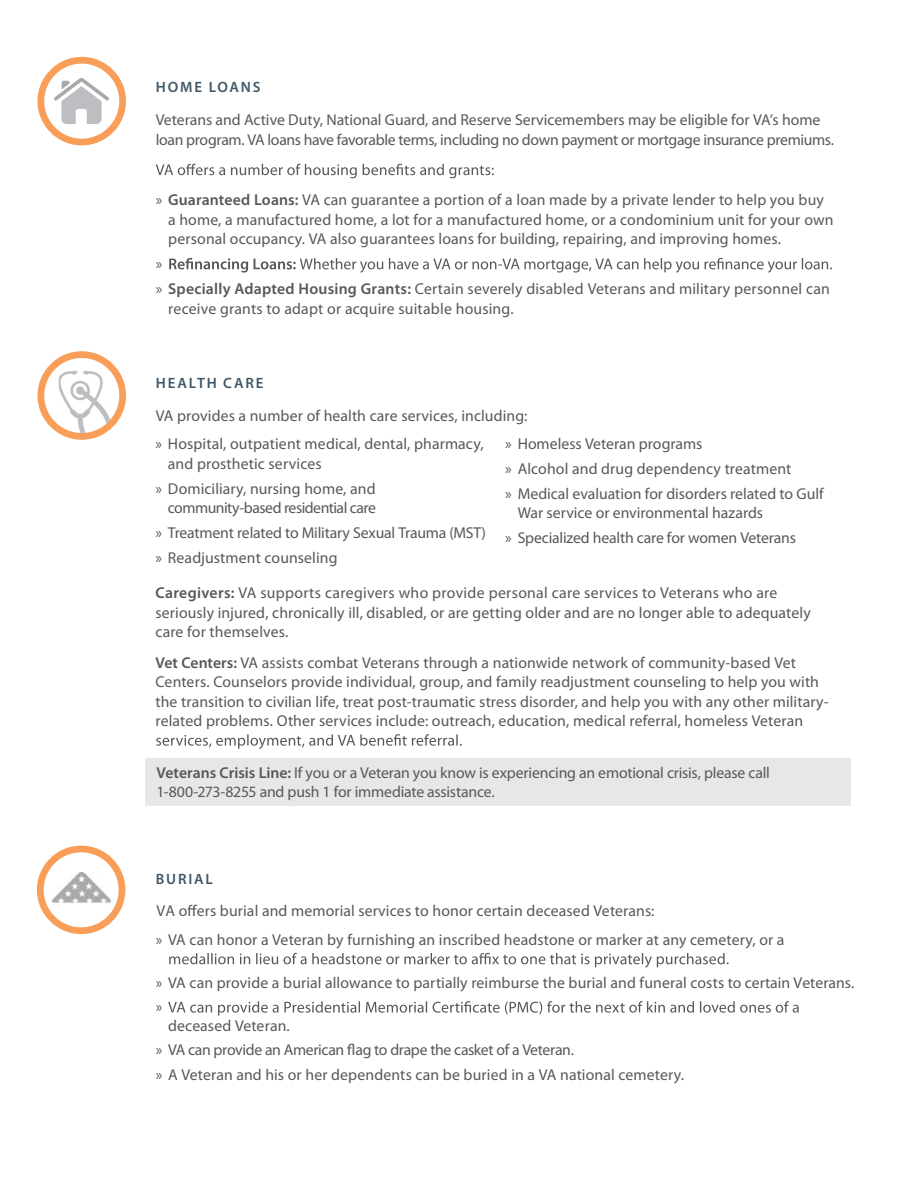
<style>
.page{position:relative;width:918px;height:1188px;background:#fff}
.page>*{position:absolute;margin:0;border:0;box-sizing:border-box;transform-origin:0 0}
.t1{font:15.75px/19.5px "Myriad Pro";letter-spacing:.005em;color:#57585a}
.t2{font:15.75px/19.5px "Myriad Pro";letter-spacing:-.015em;color:#57585a}
.t3{font:15.75px/19.5px "Myriad Pro";letter-spacing:-.025em;color:#57585a;text-align:right}
.t4{font:600 15px "Myriad Pro";letter-spacing:.12em;color:#405968}
.s1{font-weight:600}
</style>
<div class="page">
<svg style="left:41px;top:60px;width:82px;height:82px"></svg>
<img style="left:55px;top:78px;width:54px;height:46px">
<div style="left:37px;top:57px;width:89px;height:88px;border:7px solid #f89e58;border-radius:50%"></div>
<svg style="left:41px;top:355px;width:82px;height:81px"></svg>
<img style="left:59px;top:371px;width:52px;height:62px">
<div style="left:37px;top:351px;width:89px;height:89px;border:7px solid #f89e58;border-radius:50%"></div>
<svg style="left:40px;top:849px;width:82px;height:82px"></svg>
<img style="left:52px;top:872px;width:59px;height:32px">
<div style="left:37px;top:846px;width:88px;height:88px;border:7px solid #f89e58;border-radius:50%"></div>
<svg style="left:156px;top:164px;width:338px;height:14px"></svg>
<svg style="left:169px;top:258px;width:663px;height:15px"></svg>
<svg style="left:169px;top:953px;width:560px;height:15px"></svg>
<svg style="left:168px;top:1001px;width:631px;height:15px"></svg>
<div style="left:145px;top:758px;width:705px;height:48px;background:#e6e7e9"></div>
<svg style="left:156px;top:734px;width:306px;height:15px"></svg>
<p class="t4" style="left:156px;top:79px;width:106px">HOME LOANS</p>
<p class="t2" style="left:156px;top:111px;width:680px">Veterans and Active Duty, National Guard, and Reserve Servicemembers may be eligible for VA’s home loan program. VA loans have favorable terms, including no down payment or mortgage insurance premiums.</p>
<p class="t1" style="left:168px;top:191px;width:667px;text-indent:-12px">» <span class="s1">Guaranteed Loans:</span> VA can guarantee a portion of a loan made by a private lender to help you buy a home, a manufactured home, a lot for a manufactured home, or a condominium unit for your own personal occupancy. VA also guarantees loans for building, repairing, and improving homes.</p>
<p class="t1" style="left:156px;top:252px;width:676px;line-height:24.9px">»<br>» <span class="s1">Specially Adapted Housing Grants:</span> Certain severely disabled Veterans and military personnel can</p>
<p class="t1" style="left:168px;top:299px;width:347px">receive grants to adapt or acquire suitable housing.</p>
<p class="t4" style="left:156px;top:374px;width:109px">HEALTH CARE</p>
<p class="t1" style="left:156px;top:406px;width:373px">VA provides a number of health care services, including:</p>
<p class="t1" style="left:168px;top:434px;width:317px;text-indent:-12px">» Hospital, outpatient medical, dental, pharmacy, and prosthetic services</p>
<p class="t3" style="left:156px;top:479px;width:222px">» Domiciliary, nursing home, and community-based residential care</p>
<p class="t1" style="left:156px;top:520px;width:332px;line-height:24.9px">» Treatment related to Military Sexual Trauma (MST) » Readjustment counseling</p>
<p class="t1" style="left:505px;top:432px;width:320px;line-height:24.9px">» Homeless Veteran programs<br>» Alcohol and drug dependency treatment<br>» Medical evaluation for disorders related to Gulf</p>
<p class="t1" style="left:505px;top:501px;width:292px;line-height:24.9px;text-indent:12px">War service or environmental hazards<br>» Specialized health care for women Veterans</p>
<p class="t1" style="left:156px;top:584px;width:657px"><span class="s1">Caregivers:</span> VA supports caregivers who provide personal care services to Veterans who are seriously injured, chronically ill, disabled, or are getting older and are no longer able to adequately care for themselves.</p>
<p class="t1" style="left:156px;top:653px;width:675px"><span class="s1">Vet Centers:</span> VA assists combat Veterans through a nationwide network of community-based Vet Centers. Counselors provide individual, group, and family readjustment counseling to help you with the transition to civilian life, treat post-traumatic stress disorder, and help you with any other military&shy;related problems. Other services include: outreach, education, medical referral, homeless Veteran</p>
<p class="t2" style="left:157px;top:763px;width:615px"><span class="s1">Veterans Crisis Line:</span> If you or a Veteran you know is experiencing an emotional crisis, please call<br>1-800-273-8255 and push 1 for immediate assistance.</p>
<p class="t4" style="left:156px;top:870px;width:59px">BURIAL</p>
<p class="t1" style="left:156px;top:896px;width:630px;line-height:29.5px">VA offers burial and memorial services to honor certain deceased Veterans:<br>» VA can honor a Veteran by furnishing an inscribed headstone or marker at any cemetery, or a</p>
<p class="t1" style="left:156px;top:971px;width:700px;line-height:24.2px">» VA can provide a burial allowance to partially reimburse the burial and funeral costs to certain Veterans. »</p>
<p class="t1" style="left:156px;top:1014px;width:530px;line-height:24.2px;text-indent:12px">deceased Veteran.<br>» VA can provide an American flag to drape the casket of a Veteran.<br>» A Veteran and his or her dependents can be buried in a VA national cemetery.</p>
</div>
